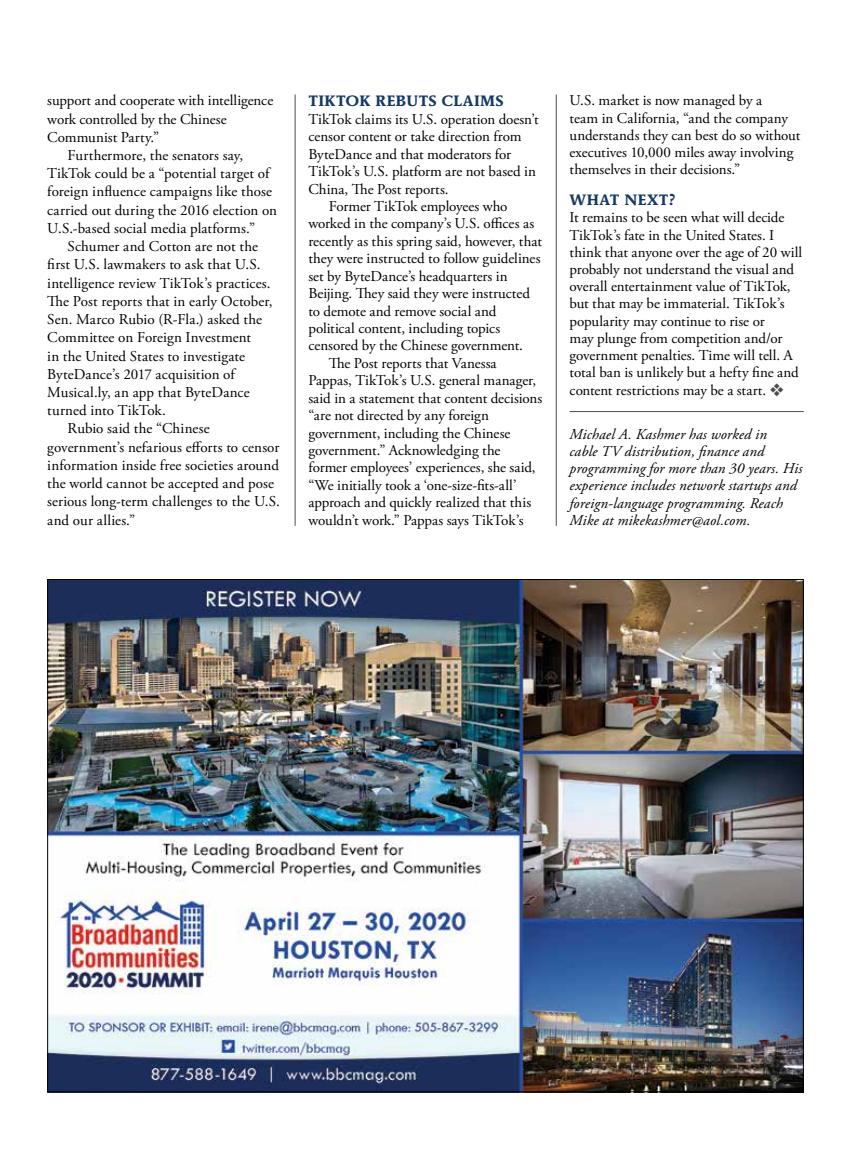
<style>
.page{position:relative;width:851px;height:1161px;background:#fff}
.page>*{position:absolute;margin:0;border:0;box-sizing:border-box;transform-origin:0 0}
.t1{font:15px/17.2px "Adobe Garamond Pro";color:#000}
.t2{font:italic 15px/17.2px "Adobe Garamond Pro";letter-spacing:.005em;color:#000}
.t3{font:700 15px "AT Mendoza Roman";letter-spacing:.02em;color:#173a64}
.t4{font:15px "Adobe Garamond Pro";letter-spacing:.02em;color:#000}
.s1{color:#4d4d4f}
</style>
<div class="page">
<hr style="left:556px;top:94px;width:1px;height:432px;background:#4d4d4f">
<hr style="left:295px;top:94px;width:1px;height:432px;background:#4d4d4f">
<hr style="left:569px;top:411px;width:234px;height:1px;background:#4d4d4f">
<img style="left:49px;top:581px;width:752px;height:509px">
<p class="t1" style="left:47px;top:93px;width:227px">support and cooperate with intelligence</p>
<p class="t1" style="left:47px;top:111px;width:181px">work controlled by the Chinese</p>
<p class="t1" style="left:47px;top:129px;width:114px">Communist Party.”</p>
<p class="t1" style="left:68px;top:147px;width:177px">Furthermore, the senators say,</p>
<p class="t1" style="left:47px;top:165px;width:224px">TikTok could be a “potential target of</p>
<p class="t1" style="left:47px;top:184px;width:226px">foreign influence campaigns like those</p>
<p class="t1" style="left:47px;top:202px;width:231px">carried out during the 2016 election on</p>
<p class="t1" style="left:47px;top:220px;width:209px">U.S.-based social media platforms.”</p>
<p class="t1" style="left:68px;top:238px;width:192px">Schumer and Cotton are not the</p>
<p class="t1" style="left:47px;top:257px;width:215px">first U.S. lawmakers to ask that U.S.</p>
<p class="t1" style="left:47px;top:275px;width:225px">intelligence review TikTok’s practices.</p>
<p class="t1" style="left:47px;top:293px;width:227px">The Post reports that in early October,</p>
<p class="t1" style="left:47px;top:311px;width:216px">Sen. Marco Rubio (R-Fla.) asked the</p>
<p class="t1" style="left:47px;top:329px;width:205px">Committee on Foreign Investment</p>
<p class="t1" style="left:47px;top:348px;width:199px">in the United States to investigate</p>
<p class="t1" style="left:47px;top:366px;width:189px">ByteDance’s 2017 acquisition of</p>
<p class="t1" style="left:47px;top:384px;width:204px">Musical.ly, an app that ByteDance</p>
<p class="t1" style="left:47px;top:402px;width:120px">turned into TikTok.</p>
<p class="t1" style="left:68px;top:421px;width:143px">Rubio said the “Chinese</p>
<p class="t1" style="left:47px;top:439px;width:234px">government’s nefarious efforts to censor</p>
<p class="t1" style="left:47px;top:457px;width:233px">information inside free societies around</p>
<p class="t1" style="left:47px;top:475px;width:228px">the world cannot be accepted and pose</p>
<p class="t1" style="left:47px;top:493px;width:234px">serious long-term challenges to the U.S.</p>
<p class="t4" style="left:47px;top:511px;width:89px">and our allies.”</p>
<p class="t3" style="left:308px;top:92px;width:197px">TIKTOK REBUTS CLAIMS</p>
<p class="t1" style="left:308px;top:111px;width:232px">TikTok claims its U.S. operation doesn’t</p>
<p class="t1" style="left:308px;top:128px;width:214px">censor content or take direction from</p>
<p class="t1" style="left:308px;top:146px;width:204px">ByteDance and that moderators for</p>
<p class="t1" style="left:308px;top:163px;width:229px">TikTok’s U.S. platform are not based in</p>
<p class="t1" style="left:308px;top:181px;width:142px">China, The Post reports.</p>
<p class="t1" style="left:328px;top:198px;width:180px">Former TikTok employees who</p>
<p class="t1" style="left:308px;top:216px;width:227px">worked in the company’s U.S. offices as</p>
<p class="t1" style="left:308px;top:233px;width:235px">recently as this spring said, however, that</p>
<p class="t1" style="left:308px;top:250px;width:233px">they were instructed to follow guidelines</p>
<p class="t1" style="left:308px;top:268px;width:201px">set by ByteDance’s headquarters in</p>
<p class="t1" style="left:308px;top:285px;width:223px">Beijing. They said they were instructed</p>
<p class="t1" style="left:308px;top:303px;width:189px">to demote and remove social and</p>
<p class="t1" style="left:308px;top:320px;width:193px">political content, including topics</p>
<p class="t1" style="left:308px;top:338px;width:216px">censored by the Chinese government.</p>
<p class="t1" style="left:328px;top:355px;width:169px">The Post reports that Vanessa</p>
<p class="t1" style="left:308px;top:372px;width:229px">Pappas, TikTok’s U.S. general manager,</p>
<p class="t1" style="left:308px;top:390px;width:235px">said in a statement that content decisions</p>
<p class="t1" style="left:308px;top:407px;width:182px">“are not directed by any foreign</p>
<p class="t1" style="left:308px;top:425px;width:203px">government, including the Chinese</p>
<p class="t1" style="left:308px;top:442px;width:194px">government.” Acknowledging the</p>
<p class="t1" style="left:308px;top:460px;width:229px">former employees’ experiences, she said,</p>
<p class="t1" style="left:308px;top:477px;width:210px">“We initially took a ‘one-size-fits-all’</p>
<p class="t1" style="left:308px;top:494px;width:224px">approach and quickly realized that this</p>
<p class="t1" style="left:308px;top:512px;width:217px">wouldn’t work.” Pappas says TikTok’s</p>
<p class="t1" style="left:569px;top:93px;width:232px">U.S. market is now managed by a<br>team in California, “and the company understands they can best do so without executives 10,000 miles away involving themselves in their decisions.”</p>
<p class="t3" style="left:569px;top:190px;width:108px">WHAT NEXT?</p>
<p class="t1" style="left:569px;top:209px;width:234px">It remains to be seen what will decide TikTok’s fate in the United States. I think that anyone over the age of 20 will probably not understand the visual and overall entertainment value of TikTok, but that may be immaterial. TikTok’s popularity may continue to rise or<br>may plunge from competition and/or government penalties. Time will tell. A total ban is unlikely but a hefty fine and content restrictions may be a start. <span class="s1">❖</span></p>
<p class="t2" style="left:569px;top:426px;width:234px">Michael A. Kashmer has worked in<br>cable TV distribution, finance and programming for more than 30 years. His experience includes network startups and foreign-language programming. Reach Mike at mikekashmer@aol.com.</p>
</div>
